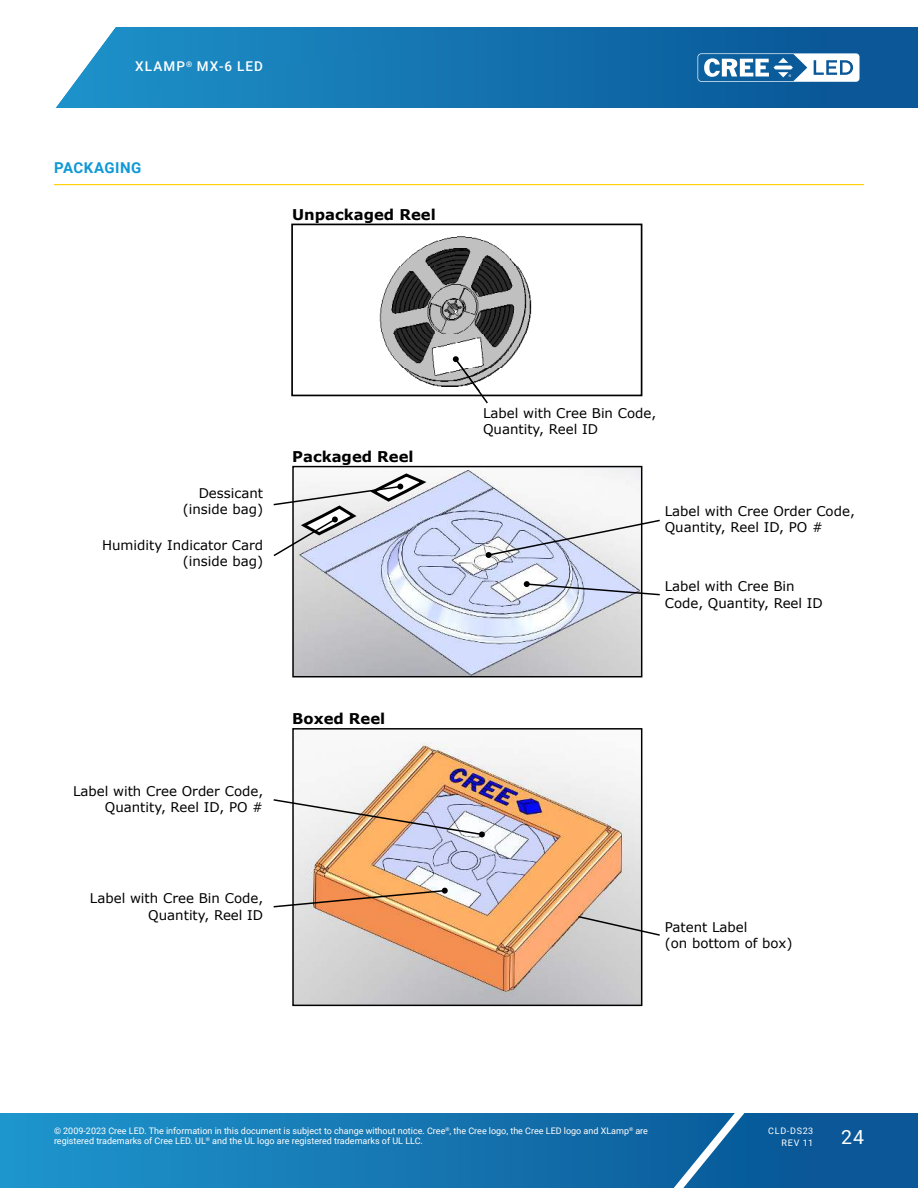
<style>
.page{position:relative;width:918px;height:1188px;background:#fff}
.page>*{position:absolute;margin:0;border:0;box-sizing:border-box;transform-origin:0 0}
.t1{font:19.5px "Roboto";color:#fff}
.t2{font:700 15px "Roboto";letter-spacing:.035em;color:#0f99d6}
.t3{font:700 14.85px "Verdana";color:#000}
.t4{font:500 13.5px "Roboto";letter-spacing:.085em;color:#fff}
.t5{font:13.35px/16.4px "Verdana";color:#000}
.t6{font:9px/10.8px "Roboto";color:#fff}
.t7{font:9px/12px "Roboto";letter-spacing:.085em;color:#fff;text-align:right}
</style>
<div class="page">
<img style="left:0;top:1113px;width:918px;height:75px">
<svg style="left:644px;top:1113px;width:117px;height:75px;background:#1d6ca5"></svg>
<svg style="left:85px;top:27px;width:833px;height:81px;background:#1573ae"></svg>
<img style="left:55px;top:68px;width:30px;height:40px">
<svg style="left:698px;top:53px;width:162px;height:29px"></svg>
<hr style="left:54px;top:184px;width:810px;height:1px;background:#ffce00">
<img style="left:294px;top:468px;width:346px;height:207px">
<div style="left:292px;top:466px;width:350px;height:211px;border:1px solid #000"></div>
<svg style="left:486px;top:519px;width:174px;height:39px"></svg>
<svg style="left:524px;top:581px;width:136px;height:15px"></svg>
<img style="left:294px;top:742px;width:346px;height:262px">
<div style="left:292px;top:728px;width:350px;height:278px;border:1px solid #000"></div>
<img style="left:273px;top:798px;width:212px;height:39px">
<svg style="left:273px;top:888px;width:175px;height:20px;background:#dba376"></svg>
<svg style="left:577px;top:915px;width:83px;height:22px"></svg>
<div style="left:291px;top:224px;width:351px;height:172px;border:2px solid #000"></div>
<img style="left:379px;top:236px;width:123px;height:151px">
<svg style="left:453px;top:250px;width:81px;height:154px"></svg>
<svg style="left:273px;top:471px;width:157px;height:87px"></svg>
<p class="t4" style="left:135px;top:59px;width:129px">XLAMP<sup>®</sup> MX-6 LED</p>
<p class="t2" style="left:54px;top:161px;width:89px">PACKAGING</p>
<p class="t3" style="left:292px;top:209px;width:145px">Unpackaged Reel</p>
<p class="t5" style="left:183px;top:486px;width:82px;text-align:right">Dessicant (inside bag)</p>
<p class="t5" style="left:102px;top:538px;width:163px;text-align:right">Humidity Indicator Card (inside bag)</p>
<p class="t3" style="left:292px;top:451px;width:123px">Packaged Reel</p>
<p class="t5" style="left:73px;top:784px;width:192px;text-align:right">Label with Cree Order Code,<br>Quantity, Reel ID, PO #</p>
<p class="t3" style="left:292px;top:713px;width:95px">Boxed Reel</p>
<p class="t5" style="left:90px;top:892px;width:175px;text-align:right">Label with Cree Bin Code,<br>Quantity, Reel ID</p>
<p class="t5" style="left:483px;top:406px;width:175px">Label with Cree Bin Code,<br>Quantity, Reel ID</p>
<p class="t5" style="left:665px;top:504px;width:192px">Label with Cree Order Code,<br>Quantity, Reel ID, PO #</p>
<p class="t5" style="left:665px;top:579px;width:160px">Label with Cree Bin<br>Code, Quantity, Reel ID</p>
<p class="t5" style="left:665px;top:920px;width:129px">Patent Label<br>(on bottom of box)</p>
<p class="t6" style="left:54px;top:1126px;width:596px">© 2009-2023 Cree LED. The information in this document is subject to change without notice. Cree<sup>®</sup>, the Cree logo, the Cree LED logo and XLamp<sup>®</sup> are registered trademarks of Cree LED. UL<sup>®</sup> and the UL logo are registered trademarks of UL LLC.</p>
<p class="t7" style="left:768px;top:1125px;width:47px">CLD-DS23<br>REV 11</p>
<h1 class="t1" style="left:841px;top:1128px;width:24px">24</h1>
</div>
